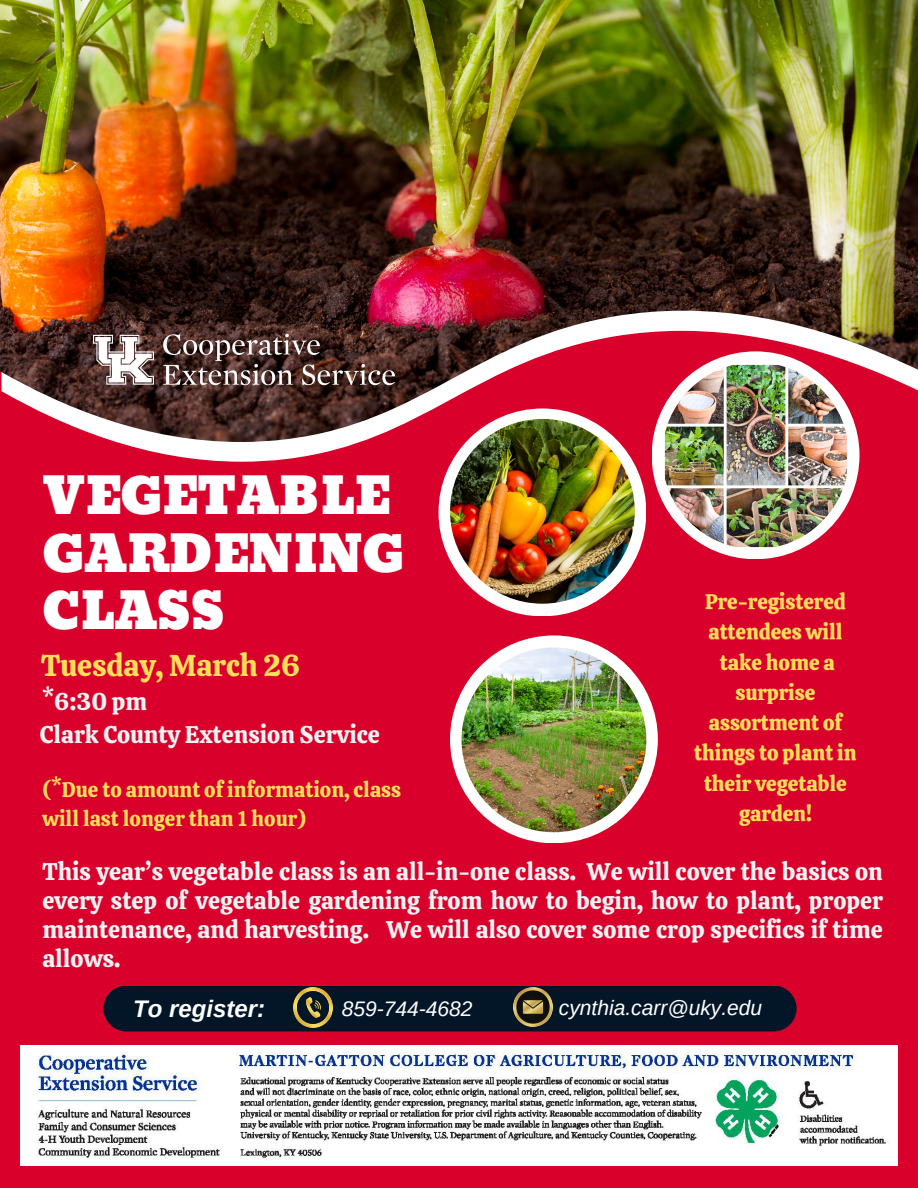
<style>
.page{position:relative;width:918px;height:1188px;background:#d9002b}
.page>*{position:absolute;margin:0;border:0;box-sizing:border-box;transform-origin:0 0}
.t1{font:49.5px/57.3px "Bevan";color:#fff}
.t2{font:30px "Calistoga";color:#ffde59}
.t3{font:24px/29.2px "Calistoga";color:#f1f2f2}
.t4{font:italic 700 24px "Arimo";color:#fff}
.t5{font:21px/29.2px "Calistoga";color:#ffde59}
.t6{font:italic 21px "Arimo";color:#fff}
</style>
<div class="page">
<div style="left:652px;top:351px;width:208px;height:208px;background:#fff;border-radius:50%"></div>
<svg style="left:116px;top:442px;width:744px;height:20px"></svg>
<img style="left:0;top:0;width:918px;height:442px">
<div style="left:450px;top:635px;width:208px;height:208px;background:#fff;border-radius:50%"></div>
<img style="left:462px;top:647px;width:184px;height:185px;border-radius:50%">
<img style="left:20px;top:1046px;width:878px;height:120px">
<img style="left:662px;top:362px;width:187px;height:187px;border-radius:50%">
<img style="left:71px;top:299px;width:346px;height:121px">
<div style="left:439px;top:409px;width:207px;height:207px;background:#fff;border-radius:50%"></div>
<img style="left:450px;top:419px;width:185px;height:185px;border-radius:50%">
<div style="left:103px;top:986px;width:694px;height:45px;background:#031628;border-radius:23px"></div>
<img style="left:293px;top:988px;width:40px;height:39px">
<img style="left:513px;top:987px;width:40px;height:39px">
<p class="t1" style="left:42px;top:468px;width:363px">VEGETABLE<br>GARDENING<br>CLASS</p>
<p class="t2" style="left:41px;top:646px;width:261px">Tuesday, March 26</p>
<p class="t3" style="left:40px;top:685px;width:342px;line-height:33.5px">*6:30 pm<br>Clark County Extension Service</p>
<p class="t5" style="left:42px;top:775px;width:360px">(*Due to amount of information, class will last longer than 1 hour)</p>
<h4 class="t5" style="left:705px;top:587px;width:142px">Pre-registered</h4>
<h4 class="t5" style="left:708px;top:617px;width:136px">attendees will</h4>
<h4 class="t5" style="left:720px;top:648px;width:116px">take home a</h4>
<p class="t5" style="left:736px;top:678px;width:81px">surprise</p>
<p class="t5" style="left:709px;top:708px;width:135px">assortment of</p>
<h3 class="t5" style="left:694px;top:738px;width:164px">things to plant in</h3>
<p class="t5" style="left:704px;top:769px;width:144px">their vegetable</p>
<p class="t5" style="left:739px;top:799px;width:74px">garden!</p>
<p class="t3" style="left:42px;top:857px;width:842px;text-align:justify">This year’s vegetable class is an all-in-one class. We will cover the basics on every step of vegetable gardening from how to begin, how to plant, proper maintenance, and harvesting. We will also cover some crop specifics if time allows.</p>
<p class="t4" style="left:133px;top:995px;width:133px">To register:</p>
<p class="t6" style="left:342px;top:997px;width:132px">859-744-4682</p>
<p class="t6" style="left:559px;top:996px;width:205px">cynthia.carr@uky.edu</p>
</div>
